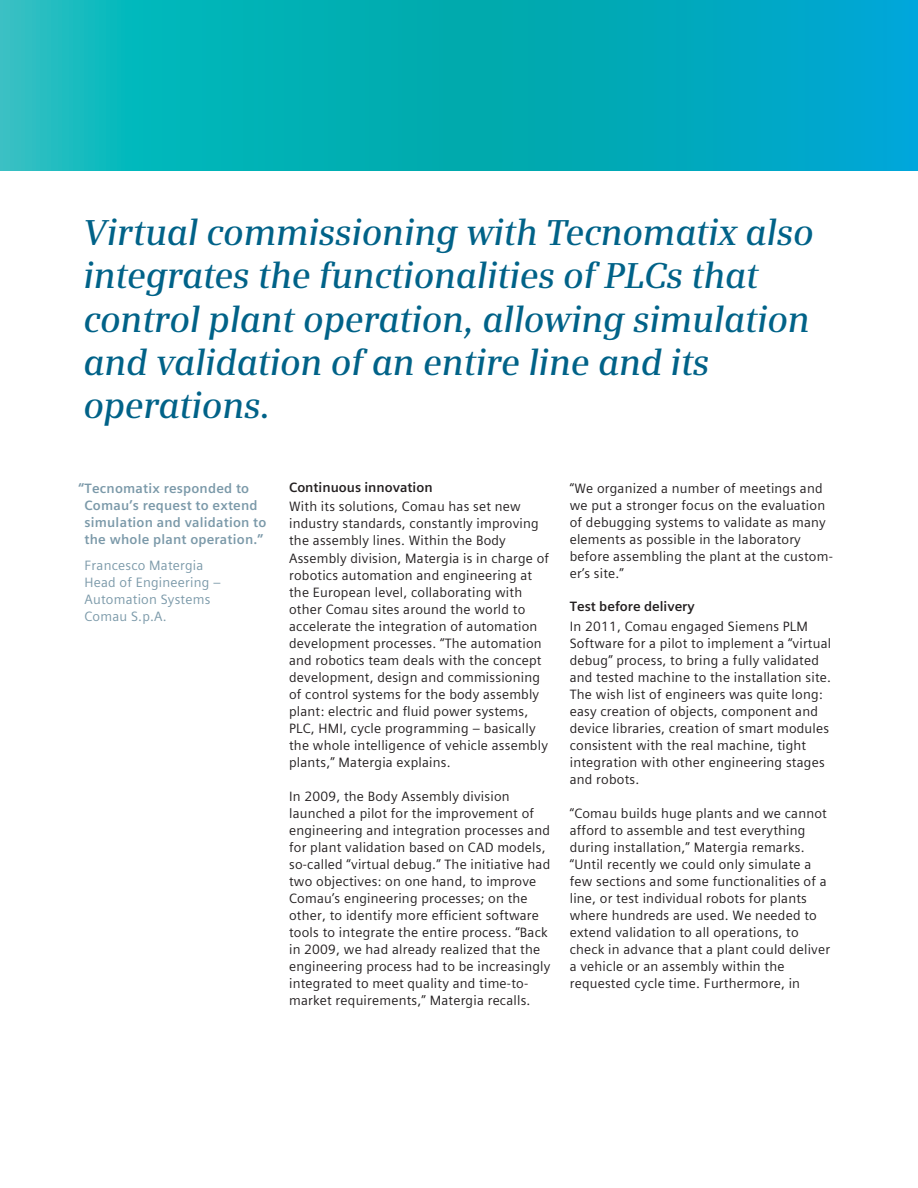
<style>
.page{position:relative;width:918px;height:1188px;background:#fff}
.page>*{position:absolute;margin:0;border:0;box-sizing:border-box;transform-origin:0 0}
.Large_quote_Serif{font:italic 600 36px/43.2px "Siemens Serif";letter-spacing:-.01em;color:#006288}
.Body_text{font:13.5px/17px "Siemens Sans Global";letter-spacing:.015em;color:#231f20}
.Quotes{font:700 13.5px/17px "Siemens Sans Global";letter-spacing:.015em;color:#7b99a9}
.Quotes_credit{font:13.5px/17px "Siemens Sans Global";letter-spacing:.015em;color:#7b99a9}
.Body_subhead{font:700 13.5px "Siemens Sans Global";color:#231f20}
</style>
<div class="page">
<svg style="left:0;top:0;width:918px;height:170px"></svg>
<p class="Large_quote_Serif" style="left:83px;top:211px;width:732px">Virtual commissioning with Tecnomatix also integrates the functionalities of PLCs that control plant operation, allowing simulation and validation of an entire line and its operations.</p>
<p class="Quotes" style="left:85px;top:480px;width:183px;text-indent:-6px">“Tecnomatix responded to<br>Comau’s request to extend simulation and validation to the whole plant operation.”</p>
<p class="Quotes_credit" style="left:85px;top:557px;width:138px">Francesco Matergia<br>Head of Engineering –<br>Automation Systems<br>Comau S.p.A.</p>
<p class="Body_subhead" style="left:289px;top:477px;width:145px">Continuous innovation</p>
<p class="Body_text" style="left:289px;top:498px;width:262px">With its solutions, Comau has set new industry standards, constantly improving the assembly lines. Within the Body Assembly division, Matergia is in charge of robotics automation and engineering at the European level, collaborating with other Comau sites around the world to accelerate the integration of automation development processes. “The automation and robotics team deals with the concept development, design and commissioning of control systems for the body assembly plant: electric and fluid power systems, PLC, HMI, cycle programming ‒ basically the whole intelligence of vehicle assembly plants,” Matergia explains.</p>
<p class="Body_text" style="left:289px;top:788px;width:263px">In 2009, the Body Assembly division launched a pilot for the improvement of engineering and integration processes and for plant validation based on CAD models, so-called “virtual debug.” The initiative had two objectives: on one hand, to improve Comau’s engineering processes; on the other, to identify more efficient software tools to integrate the entire process. “Back in 2009, we had already realized that the engineering process had to be increasingly integrated to meet quality and time-to&shy;market requirements,” Matergia recalls.</p>
<p class="Body_text" style="left:570px;top:480px;width:265px">“We organized a number of meetings and we put a stronger focus on the evaluation of debugging systems to validate as many elements as possible in the laboratory before assembling the plant at the custom&shy;er’s site.”</p>
<p class="Body_subhead" style="left:570px;top:596px;width:126px">Test before delivery</p>
<p class="Body_text" style="left:570px;top:617px;width:263px">In 2011, Comau engaged Siemens PLM Software for a pilot to implement a “virtual debug” process, to bring a fully validated and tested machine to the installation site.<br>The wish list of engineers was quite long: easy creation of objects, component and device libraries, creation of smart modules consistent with the real machine, tight integration with other engineering stages and robots.</p>
<p class="Body_text" style="left:570px;top:805px;width:262px">“Comau builds huge plants and we cannot afford to assemble and test everything during installation,” Matergia remarks. “Until recently we could only simulate a few sections and some functionalities of a line, or test individual robots for plants where hundreds are used. We needed to extend validation to all operations, to check in advance that a plant could deliver a vehicle or an assembly within the requested cycle time. Furthermore, in</p>
</div>
